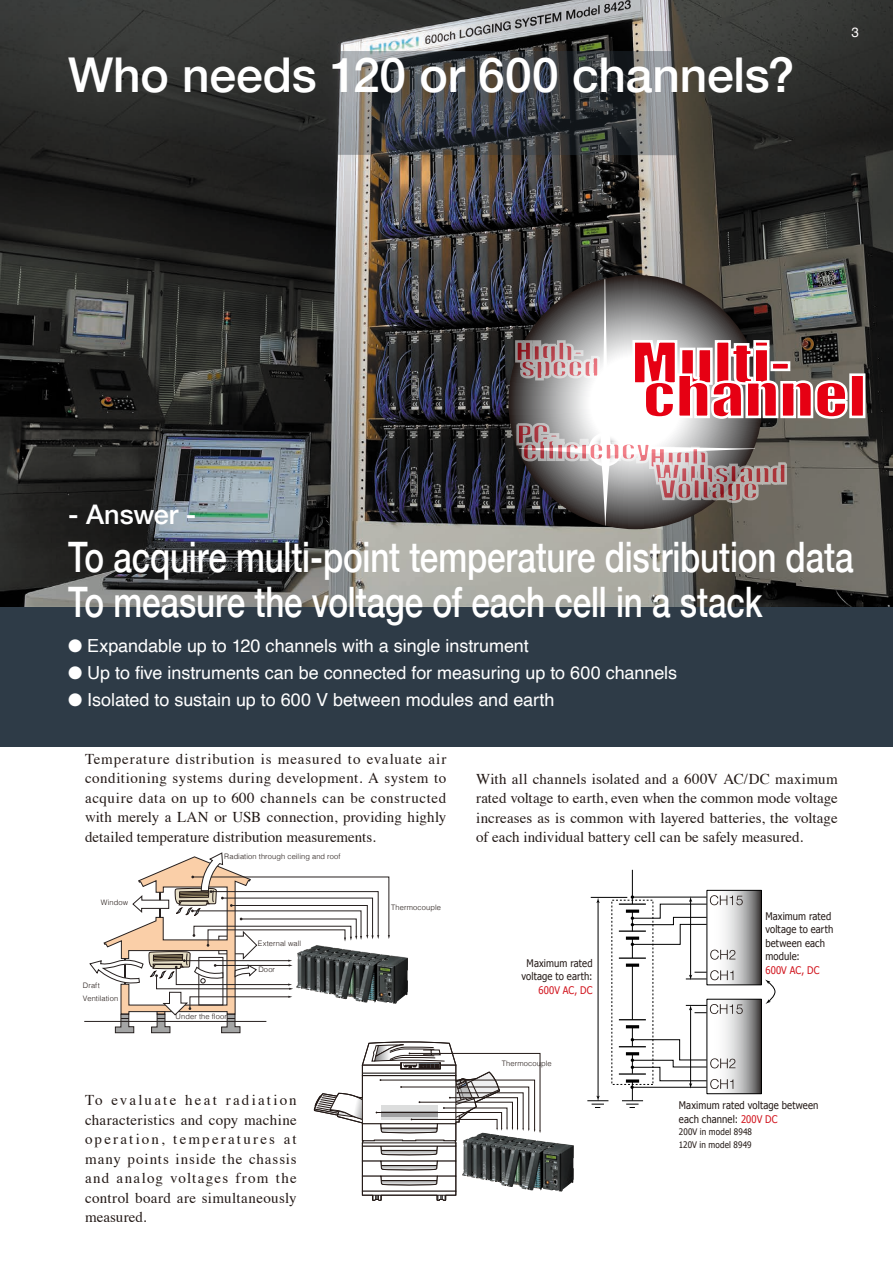
<style>
.page{position:relative;width:893px;height:1263px;background:#fff}
.page>*{position:absolute;margin:0;border:0;box-sizing:border-box;transform-origin:0 0}
.t1{font:500 48px "Helvetica Neue";letter-spacing:-.005em;color:#fff}
.t2{font:500 42px/45px "Helvetica Neue";letter-spacing:-.005em;color:#fff;scale:.79 1}
.t3{font:500 27px "Helvetica Neue";letter-spacing:-.005em;color:#fff}
.t4{font:18px "Helvetica";letter-spacing:-.005em;color:#fff}
.t5{font:15px/19.5px "Times";letter-spacing:.01em;color:#231916;text-align:justify}
.t6{font:13.5px "Helvetica";color:#fff}
.t7{font:10.5px/13.5px "Tahoma";letter-spacing:.015em;color:#231916;scale:.9 1}
.t8{font:10.5px "Tahoma";letter-spacing:.015em;color:#d1131c;scale:.9 1}
.t9{font:9px/13.5px "Tahoma";letter-spacing:.015em;color:#231916;scale:.9 1}
.t10{font:300 7.5px/13.5px "Helvetica";letter-spacing:.015em;color:#231916}
.s1{color:#d1131c}
</style>
<div class="page">
<div style="left:0;top:582px;width:893px;height:164px;background:#2e3b47"></div>
<img style="left:0;top:0;width:893px;height:607px">
<div style="left:849px;top:373px;width:16px;height:45px;background:#e60013;border:3px solid #fff"></div>
<svg style="left:515px;top:279px;width:334px;height:246px;background:#947b7c"></svg>
<hr style="left:84px;top:1021px;width:182px;height:1px;background:#26201f">
<svg style="left:89px;top:852px;width:301px;height:181px"></svg>
<svg style="left:337px;top:51px;width:341px;height:104px;background:#4c4e51"></svg>
<svg style="left:725px;top:1001px;width:35px;height:91px;background:#868686"></svg>
<div style="left:707px;top:999px;width:55px;height:95px;border:1px solid #000"></div>
<svg style="left:713px;top:892px;width:47px;height:91px;background:#9d9d9d"></svg>
<div style="left:707px;top:890px;width:55px;height:95px;border:1px solid #000"></div>
<hr style="left:591px;top:897px;width:36px;height:1px;background:#000">
<hr style="left:632px;top:870px;width:1px;height:34px;background:#000">
<hr style="left:632px;top:966px;width:1px;height:53px;background:#000">
<hr style="left:619px;top:903px;width:27px;height:2px;background:#000">
<svg style="left:626px;top:909px;width:5px;height:4px"></svg>
<hr style="left:619px;top:930px;width:27px;height:2px;background:#000">
<svg style="left:626px;top:936px;width:5px;height:4px"></svg>
<hr style="left:619px;top:957px;width:27px;height:2px;background:#000">
<svg style="left:626px;top:963px;width:13px;height:4px"></svg>
<hr style="left:690px;top:900px;width:1px;height:76px;background:#000">
<hr style="left:598px;top:901px;width:1px;height:196px;background:#000">
<svg style="left:596px;top:898px;width:4px;height:5px"></svg>
<svg style="left:587px;top:1096px;width:21px;height:12px"></svg>
<svg style="left:619px;top:1004px;width:124px;height:104px"></svg>
<svg style="left:686px;top:970px;width:47px;height:10px"></svg>
<svg style="left:631px;top:895px;width:112px;height:65px"></svg>
<svg style="left:765px;top:979px;width:10px;height:25px"></svg>
<svg style="left:314px;top:1041px;width:227px;height:160px"></svg>
<img style="left:296px;top:945px;width:60px;height:55px">
<img style="left:462px;top:1133px;width:59px;height:55px">
<h1 class="t1" style="left:68px;top:36px;width:728px">Who needs 120 or 600 channels?</h1>
<p class="t6" style="left:851px;top:22px;width:9px">3</p>
<h3 class="t3" style="left:68px;top:492px;width:130px">- Answer -</h3>
<h2 class="t2" style="left:68px;top:531px;width:996px">To acquire multi-point temperature distribution data<br>To measure the voltage of each cell in a stack</h2>
<p class="t4" style="left:68px;top:632px;width:462px">● Expandable up to 120 channels with a single instrument</p>
<p class="t4" style="left:68px;top:659px;width:611px">● Up to five instruments can be connected for measuring up to 600 channels</p>
<p class="t4" style="left:68px;top:686px;width:488px">● Isolated to sustain up to 600 V between modules and earth</p>
<p class="t5" style="left:85px;top:748px;width:363px">Temperature distribution is measured to evaluate air conditioning systems during development. A system to acquire data on up to 600 channels can be constructed with merely a LAN or USB connection, providing highly detailed temperature distribution measurements.</p>
<p class="t10" style="left:101px;top:895px;width:29px">Window</p>
<p class="t10" style="left:83px;top:978px;width:37px">Draft<br>Ventilation</p>
<p class="t10" style="left:224px;top:849px;width:118px">Radiation through ceiling and roof</p>
<p class="t10" style="left:258px;top:936px;width:45px">External wall</p>
<p class="t10" style="left:176px;top:1008px;width:53px">Under the floor</p>
<p class="t10" style="left:258px;top:962px;width:18px">Door</p>
<p class="t5" style="left:85px;top:1089px;width:213px">To evaluate heat radiation characteristics and copy machine operation, temperatures at many points inside the chassis and analog voltages from the control board are simultaneously measured.</p>
<p class="t10" style="left:391px;top:900px;width:51px">Thermocouple</p>
<p class="t5" style="left:476px;top:768px;width:363px">With all channels isolated and a 600V AC/DC maximum rated voltage to earth, even when the common mode voltage increases as is common with layered batteries, the voltage of each individual battery cell can be safely measured.</p>
<p class="t7" style="left:522px;top:955px;width:80px;text-align:center">Maximum rated voltage to earth:</p>
<p class="t8" style="left:538px;top:983px;width:62px">600V AC, DC</p>
<p class="t10" style="left:502px;top:1056px;width:51px">Thermocouple</p>
<p class="t7" style="left:765px;top:909px;width:77px">Maximum rated voltage to earth between each module:</p>
<p class="t8" style="left:765px;top:963px;width:62px">600V AC, DC</p>
<p class="t7" style="left:679px;top:1098px;width:157px">Maximum rated voltage between each channel: <span class="s1">200V DC</span></p>
<p class="t9" style="left:679px;top:1124px;width:83px">200V in model 8948<br>120V in model 8949</p>
</div>
